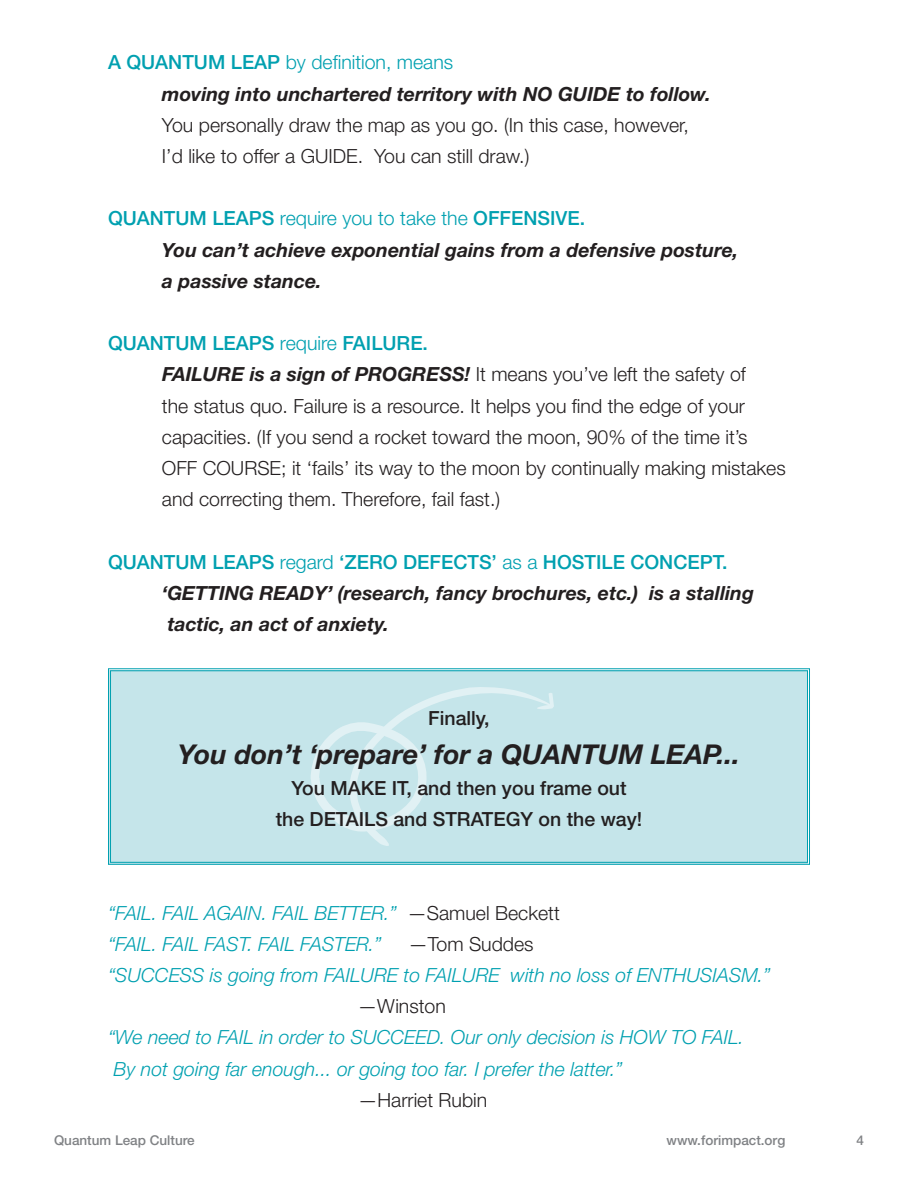
<style>
.page{position:relative;width:918px;height:1188px;background:#fff}
.page>*{position:absolute;margin:0;border:0;box-sizing:border-box;transform-origin:0 0}
.t1{font:italic 700 27.3px "Helvetica Neue";color:#231f20}
.t2{font:300 19.5px/31.2px "Helvetica Neue";color:#231f20}
.t3{font:italic 300 19.5px/31.2px "Helvetica Neue";color:#00a0b0}
.t4{font:italic 700 19.5px/31.2px "Helvetica Neue";color:#231f20}
.t5{font:500 19.5px "Helvetica Neue";color:#00a0b0}
.t6{font:500 19.5px/31.2px "Helvetica Neue";color:#231f20;text-align:center}
.t7{font:300 19.5px "Helvetica Neue";color:#00a0b0}
.t8{font:500 13.5px "Helvetica Neue";color:#808285}
.s1{font-weight:500}
.s2{font-weight:700;font-style:italic}
.s3{font-weight:300}
.s4{font-style:normal;color:#231f20}
</style>
<div class="page">
<div style="left:108px;top:668px;width:702px;height:197px;background:#c5e5ea"></div>
<div style="left:110px;top:670px;width:698px;height:193px;border:1px solid #00a0b0"></div>
<svg style="left:310px;top:685px;width:245px;height:164px;background:#c8e6eb"></svg>
<p class="t7" style="left:108px;top:50px;width:347px"><span class="s1">A QUANTUM LEAP</span> by definition, means</p>
<p class="t2" style="left:162px;top:78px;width:550px"><span class="s2">moving into unchartered territory with NO GUIDE to follow.<br></span>You personally draw the map as you go. (In this case, however,<br>I’d like to offer a GUIDE. You can still draw.)</p>
<p class="t5" style="left:108px;top:207px;width:479px">QUANTUM LEAPS <span class="s3">require you to take the</span> OFFENSIVE.</p>
<p class="t4" style="left:162px;top:234px;width:578px">You can’t achieve exponential gains from a defensive posture, a passive stance.</p>
<p class="t5" style="left:108px;top:332px;width:322px">QUANTUM LEAPS <span class="s3">require</span> FAILURE.</p>
<p class="t2" style="left:162px;top:358px;width:625px"><span class="s2">FAILURE is a sign of PROGRESS!</span> It means you’ve left the safety of<br>the status quo. Failure is a resource. It helps you find the edge of your capacities. (If you send a rocket toward the moon, 90% of the time it’s OFF COURSE; it ‘fails’ its way to the moon by continually making mistakes and correcting them. Therefore, fail fast.)</p>
<p class="t5" style="left:108px;top:550px;width:621px">QUANTUM LEAPS <span class="s3">regard</span> ‘ZERO DEFECTS’ <span class="s3">as a</span> HOSTILE CONCEPT.</p>
<p class="t4" style="left:162px;top:577px;width:593px">‘GETTING READY’ (research, fancy brochures, etc.) is a stalling tactic, an act of anxiety.</p>
<p class="t6" style="left:428px;top:702px;width:63px">Finally,</p>
<p class="t1" style="left:178px;top:737px;width:564px">You don’t ‘prepare’ for a QUANTUM LEAP...</p>
<p class="t6" style="left:276px;top:772px;width:368px">You MAKE IT, and then you frame out the DETAILS and STRATEGY on the way!</p>
<p class="t3" style="left:108px;top:897px;width:453px">“FAIL. FAIL AGAIN. FAIL BETTER.” <span class="s4">—Samuel Beckett</span></p>
<p class="t3" style="left:108px;top:928px;width:275px">“FAIL. FAIL FAST. FAIL FASTER.”</p>
<p class="t2" style="left:408px;top:928px;width:127px">—Tom Suddes</p>
<p class="t3" style="left:358px;top:959px;width:414px;text-indent:-250px">“SUCCESS is going from FAILURE to FAILURE with no loss of ENTHUSIASM.” <span class="s4">—Winston</span></p>
<p class="t3" style="left:108px;top:1022px;width:637px">“We need to FAIL in order to SUCCEED. Our only decision is HOW TO FAIL.</p>
<p class="t3" style="left:113px;top:1053px;width:511px">By not going far enough... or going too far. I prefer the latter.”</p>
<p class="t2" style="left:358px;top:1084px;width:131px">—Harriet Rubin</p>
<p class="t8" style="left:54px;top:1132px;width:142px">Quantum Leap Culture</p>
<p class="t8" style="left:667px;top:1132px;width:120px">www.forimpact.org</p>
</div>
